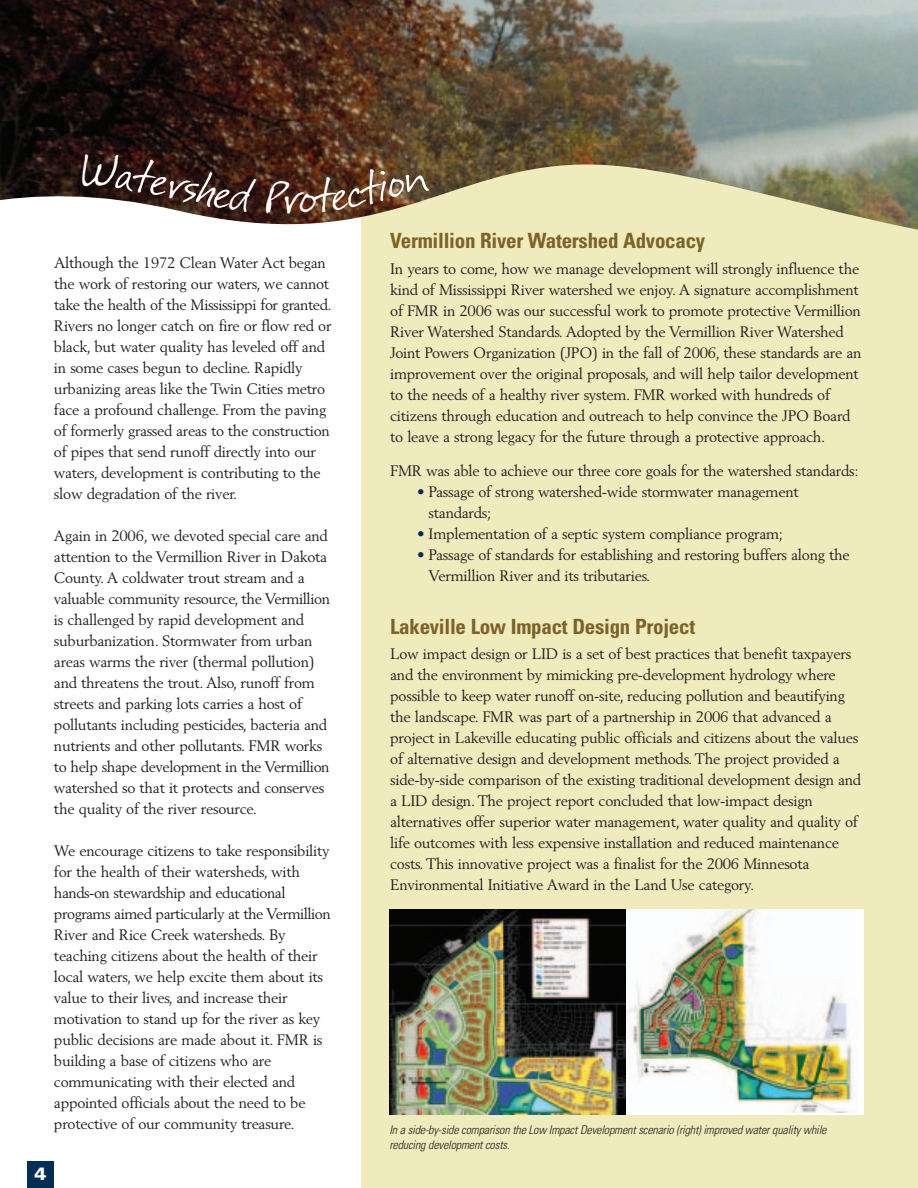
<style>
.page{position:relative;width:918px;height:1188px;background:#fff}
.page>*{position:absolute;margin:0;border:0;box-sizing:border-box;transform-origin:0 0}
.t1{font:700 condensed 21px "Univers";letter-spacing:-.015em;color:#7b6329}
.t2{font:900 18px "Univers";color:#fff}
.t3{font:15px/21px "Berling";letter-spacing:-.015em;color:#231f20}
.t4{font:italic 300 condensed 12px/15px "Univers";color:#231f20}
.s1{color:#002e54}
</style>
<div class="page">
<div style="left:361px;top:136px;width:557px;height:1052px;background:#f0ebbc"></div>
<div style="left:27px;top:1161px;width:27px;height:27px;background:#002e54"></div>
<img style="left:0;top:0;width:918px;height:230px">
<img style="left:389px;top:909px;width:238px;height:205px">
<div style="left:627px;top:909px;width:237px;height:205px;background:#fff"></div>
<img style="left:627px;top:909px;width:230px;height:203px">
<svg style="left:82px;top:153px;width:174px;height:60px"></svg>
<svg style="left:266px;top:167px;width:163px;height:47px"></svg>
<p class="t3" style="left:54px;top:254px;width:279px">Although the 1972 Clean Water Act began the work of restoring our waters, we cannot take the health of the Mississippi for granted.<br>Rivers no longer catch on fire or flow red or black, but water quality has leveled off and in some cases begun to decline. Rapidly urbanizing areas like the Twin Cities metro face a profound challenge. From the paving of formerly grassed areas to the construction of pipes that send runoff directly into our waters, development is contributing to the slow degradation of the river.</p>
<p class="t3" style="left:54px;top:527px;width:278px">Again in 2006, we devoted special care and attention to the Vermillion River in Dakota County. A coldwater trout stream and a valuable community resource, the Vermillion is challenged by rapid development and suburbanization. Stormwater from urban areas warms the river (thermal pollution) and threatens the trout. Also, runoff from streets and parking lots carries a host of pollutants including pesticides, bacteria and nutrients and other pollutants. FMR works to help shape development in the Vermillion watershed so that it protects and conserves the quality of the river resource.</p>
<p class="t3" style="left:54px;top:842px;width:278px">We encourage citizens to take responsibility for the health of their watersheds, with hands-on stewardship and educational programs aimed particularly at the Vermillion River and Rice Creek watersheds. By teaching citizens about the health of their local waters, we help excite them about its value to their lives, and increase their motivation to stand up for the river as key public decisions are made about it. FMR is building a base of citizens who are communicating with their elected and appointed officials about the need to be protective of our community treasure.</p>
<p class="t2" style="left:34px;top:1167px;width:14px">4</p>
<h1 class="t1" style="left:390px;top:233px;width:316px">Vermillion River Watershed Advocacy</h1>
<p class="t3" style="left:390px;top:259px;width:473px">In years to come, how we manage development will strongly influence the kind of Mississippi River watershed we enjoy. A signature accomplishment of FMR in 2006 was our successful work to promote protective Vermillion River Watershed Standards. Adopted by the Vermillion River Watershed Joint Powers Organization (JPO) in the fall of 2006, these standards are an improvement over the original proposals, and will help tailor development to the needs of a healthy river system. FMR worked with hundreds of citizens through education and outreach to help convince the JPO Board to leave a strong legacy for the future through a protective approach.</p>
<p class="t3" style="left:390px;top:462px;width:470px">FMR was able to achieve our three core goals for the watershed standards:</p>
<p class="t3" style="left:429px;top:483px;width:372px;text-indent:-11px"><span class="s1">•</span> Passage of strong watershed-wide stormwater management standards;</p>
<p class="t3" style="left:417px;top:525px;width:367px"><span class="s1">•</span> Implementation of a septic system compliance program;</p>
<p class="t3" style="left:429px;top:546px;width:423px;text-indent:-11px"><span class="s1">•</span> Passage of standards for establishing and restoring buffers along the<br>Vermillion River and its tributaries.</p>
<h1 class="t1" style="left:390px;top:619px;width:306px">Lakeville Low Impact Design Project</h1>
<p class="t3" style="left:390px;top:645px;width:473px">Low impact design or LID is a set of best practices that benefit taxpayers and the environment by mimicking pre-development hydrology where possible to keep water runoff on-site, reducing pollution and beautifying the landscape. FMR was part of a partnership in 2006 that advanced a project in Lakeville educating public officials and citizens about the values of alternative design and development methods. The project provided a side-by-side comparison of the existing traditional development design and a LID design. The project report concluded that low-impact design alternatives offer superior water management, water quality and quality of life outcomes with less expensive installation and reduced maintenance costs. This innovative project was a finalist for the 2006 Minnesota Environmental Initiative Award in the Land Use category.</p>
<p class="t4" style="left:389px;top:1124px;width:441px">In a side-by-side comparison the Low Impact Development scenario (right) improved water quality while reducing development costs.</p>
</div>
